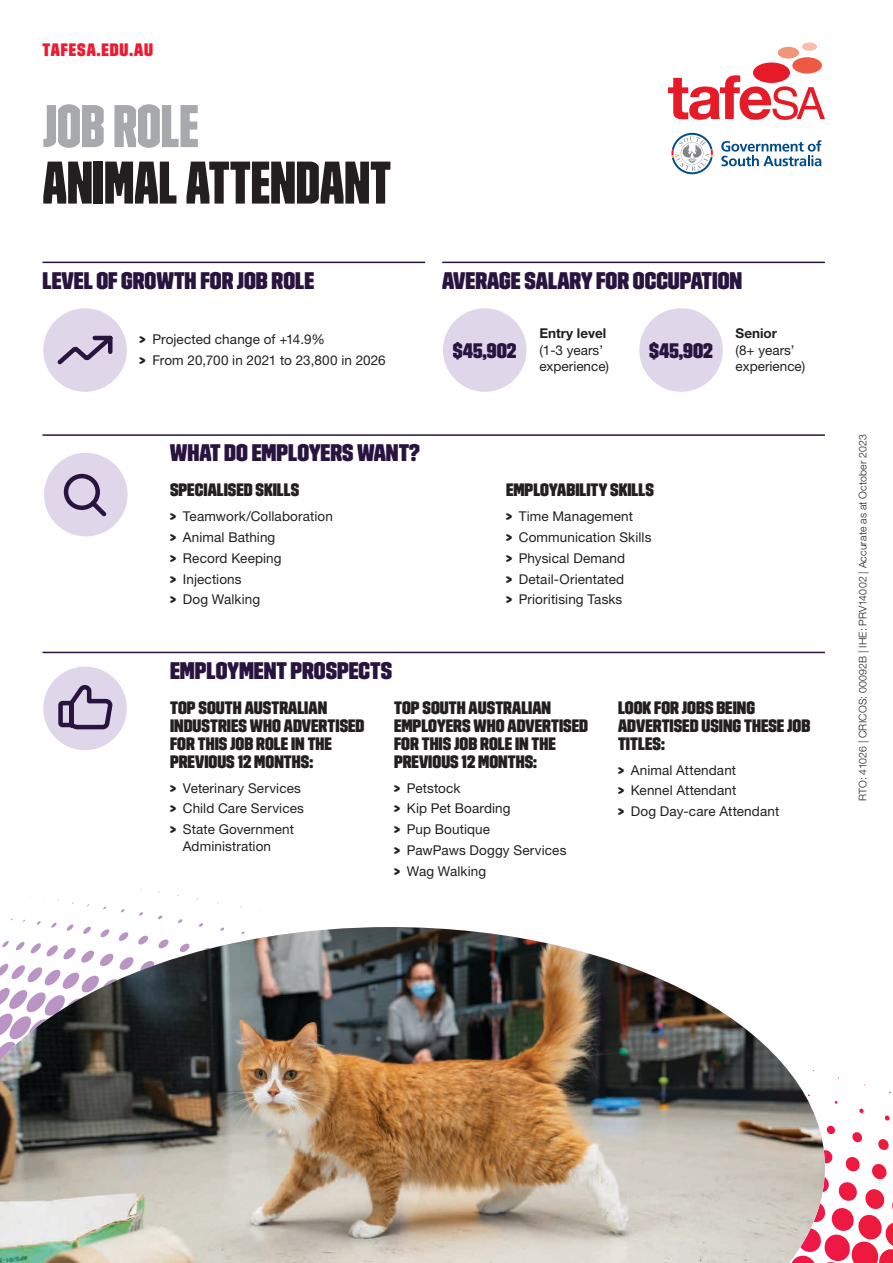
<style>
.page{position:relative;width:893px;height:1263px;background:#fff}
.page>*{position:absolute;margin:0;border:0;box-sizing:border-box;transform-origin:0 0}
.t1{font:60px "Trim Poster Lean";letter-spacing:-.005em;color:#231f20}
.t2{font:60px "Trim Poster Lean";letter-spacing:-.005em;color:#a7a9ac}
.t3{font:24px "Trim Poster Average";color:#29133f}
.t4{font:21px "Trim Poster Average";color:#29133f}
.t5{font:18px/18px "Trim Poster Average";color:#231f20}
.t6{font:18px "Trim Poster Average";letter-spacing:.05em;color:#ed1b30}
.t7{font:13.5px/20.7px "Helvetica Neue LT Std";letter-spacing:.01em;color:#231f20}
.t8{font:700 13.5px "Helvetica Neue LT Std";color:#231f20}
.t9{font:300 10.5px "Helvetica Neue LT Std";letter-spacing:.015em;color:#231f20}
.s1{font-family:"Trim Poster Average"}
</style>
<div class="page">
<svg style="left:10px;top:882px;width:272px;height:38px"></svg>
<img style="left:0;top:927px;width:825px;height:336px">
<hr style="left:43px;top:262px;width:382px;height:1px;background:#29133f">
<hr style="left:442px;top:262px;width:383px;height:1px;background:#29133f">
<div style="left:443px;top:308px;width:83px;height:84px;background:#e0d6ea;border-radius:50%"></div>
<div style="left:43px;top:308px;width:84px;height:84px;background:#e0d6ea;border-radius:50%"></div>
<svg style="left:57px;top:335px;width:56px;height:30px"></svg>
<div style="left:639px;top:308px;width:84px;height:84px;background:#e0d6ea;border-radius:50%"></div>
<hr style="left:43px;top:434px;width:782px;height:2px;background:#29133f">
<div style="left:44px;top:453px;width:84px;height:83px;background:#e0d6ea;border-radius:50%"></div>
<svg style="left:63px;top:473px;width:44px;height:44px"></svg>
<hr style="left:43px;top:652px;width:782px;height:1px;background:#29133f">
<div style="left:43px;top:666px;width:84px;height:84px;background:#e0d6ea;border-radius:50%"></div>
<svg style="left:58px;top:685px;width:55px;height:65px"></svg>
<svg style="left:668px;top:75px;width:157px;height:45px"></svg>
<div style="left:753px;top:63px;width:37px;height:20px;background:#e71b27;border-radius:50%"></div>
<div style="left:792px;top:57px;width:30px;height:17px;background:#ec5944;border-radius:50%"></div>
<div style="left:778px;top:47px;width:21px;height:12px;background:#f3957b;border-radius:50%"></div>
<div style="left:802px;top:43px;width:15px;height:8px;background:#f9bda9;border-radius:50%"></div>
<svg style="left:721px;top:140px;width:100px;height:26px"></svg>
<svg style="left:671px;top:133px;width:42px;height:41px"></svg>
<h3 class="t6" style="left:43px;top:41px;width:112px">TAFESA.EDU.AU</h3>
<h1 class="t2" style="left:43px;top:97px;width:158px">JOB ROLE</h1>
<h1 class="t1" style="left:43px;top:153px;width:350px">ANIMAL ATTENDANT</h1>
<h2 class="t3" style="left:43px;top:268px;width:273px">LEVEL OF GROWTH FOR JOB ROLE</h2>
<h2 class="t3" style="left:442px;top:268px;width:301px">AVERAGE SALARY FOR OCCUPATION</h2>
<p class="t8" style="left:539px;top:325px;width:69px">Entry level</p>
<p class="t7" style="left:539px;top:342px;width:71px;line-height:16.5px">(1-3 years’ experience)</p>
<p class="t8" style="left:736px;top:325px;width:43px">Senior</p>
<p class="t7" style="left:736px;top:342px;width:71px;line-height:16.5px">(8+ years’ experience)</p>
<p class="t7" style="left:140px;top:329px;width:248px"><span class="s1">&gt;</span> Projected change of +14.9%<br><span class="s1">&gt;</span> From 20,700 in 2021 to 23,800 in 2026</p>
<h3 class="t4" style="left:453px;top:340px;width:65px">$45,902</h3>
<h3 class="t4" style="left:649px;top:340px;width:65px">$45,902</h3>
<h2 class="t3" style="left:170px;top:441px;width:252px">WHAT DO EMPLOYERS WANT?</h2>
<h3 class="t5" style="left:170px;top:481px;width:131px">SPECIALISED SKILLS</h3>
<p class="t7" style="left:170px;top:506px;width:164px"><span class="s1">&gt;</span> Teamwork/Collaboration <span class="s1">&gt;</span> Animal Bathing<br><span class="s1">&gt;</span> Record Keeping<br><span class="s1">&gt;</span> Injections<br><span class="s1">&gt;</span> Dog Walking</p>
<h3 class="t5" style="left:506px;top:481px;width:149px">EMPLOYABILITY SKILLS</h3>
<p class="t7" style="left:506px;top:506px;width:147px"><span class="s1">&gt;</span> Time Management<br><span class="s1">&gt;</span> Communication Skills <span class="s1">&gt;</span> Physical Demand<br><span class="s1">&gt;</span> Detail-Orientated<br><span class="s1">&gt;</span> Prioritising Tasks</p>
<h2 class="t3" style="left:170px;top:658px;width:223px">EMPLOYMENT PROSPECTS</h2>
<h3 class="t5" style="left:170px;top:698px;width:196px">TOP SOUTH AUSTRALIAN<br>INDUSTRIES WHO ADVERTISED<br>FOR THIS JOB ROLE IN THE<br>PREVIOUS 12 MONTHS:</h3>
<p class="t7" style="left:170px;top:777px;width:135px"><span class="s1">&gt;</span> Veterinary Services <span class="s1">&gt;</span> Child Care Services <span class="s1">&gt;</span> State Government</p>
<p class="t7" style="left:183px;top:835px;width:90px">Administration</p>
<h3 class="t5" style="left:394px;top:698px;width:196px">TOP SOUTH AUSTRALIAN<br>EMPLOYERS WHO ADVERTISED<br>FOR THIS JOB ROLE IN THE<br>PREVIOUS 12 MONTHS:</h3>
<p class="t7" style="left:394px;top:777px;width:174px"><span class="s1">&gt;</span> Petstock<br><span class="s1">&gt;</span> Kip Pet Boarding<br><span class="s1">&gt;</span> Pup Boutique<br><span class="s1">&gt;</span> PawPaws Doggy Services <span class="s1">&gt;</span> Wag Walking</p>
<h3 class="t5" style="left:618px;top:698px;width:194px">LOOK FOR JOBS BEING<br>ADVERTISED USING THESE JOB<br>TITLES:</h3>
<p class="t7" style="left:618px;top:759px;width:163px"><span class="s1">&gt;</span> Animal Attendant<br><span class="s1">&gt;</span> Kennel Attendant<br><span class="s1">&gt;</span> Dog Day-care Attendant</p>
<p class="t9" style="left:856px;top:801px;width:368px;rotate:-90deg">RTO: 41026 | CRICOS: 00092B | IHE: PRV14002 | Accurate as at October 2023</p>
</div>
